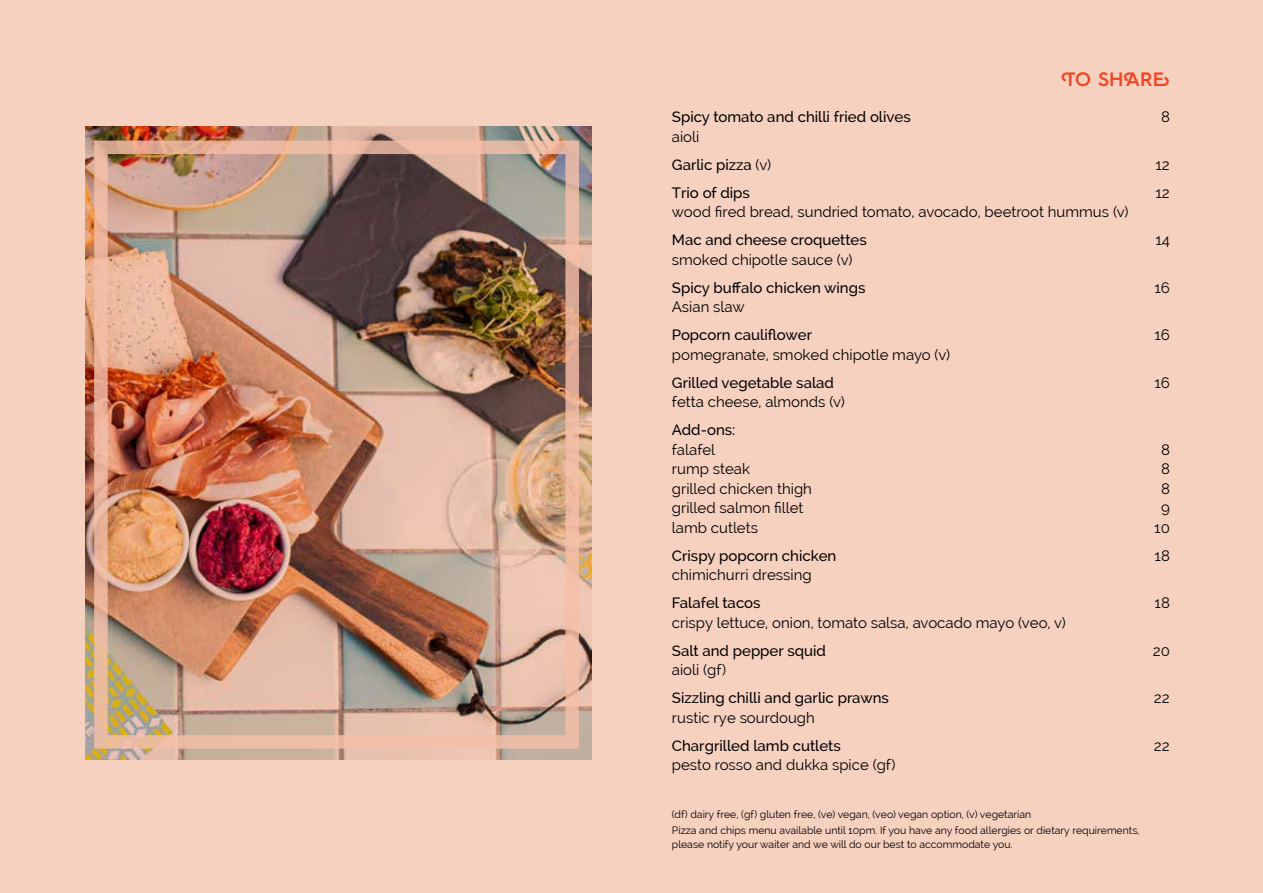
<style>
.page{position:relative;width:1263px;height:893px;background:#f7d1c0}
.page>*{position:absolute;margin:0;border:0;box-sizing:border-box;transform-origin:0 0}
.t1{font:600 19.5px "Hurme Geometric Sans 4";color:#ef4623}
.t2{font:15px "Raleway";color:#000}
.t3{font:500 15px/28px "Raleway";color:#000}
.t4{font:10.5px/16.5px "Raleway";color:#000}
.s1{font-weight:400}
</style>
<div class="page">
<img style="left:85px;top:126px;width:506px;height:634px">
<div style="left:94px;top:141px;width:485px;height:608px;border:14px solid #f5c0a9"></div>
<h1 class="t1" style="left:1061px;top:65px;width:110px">TO SHARE</h1>
<p class="t3" style="left:672px;top:103px;width:240px">Spicy tomato and chilli fried olives</p>
<p class="t2" style="left:1161px;top:108px;width:10px">8</p>
<p class="t3" style="left:672px;top:122px;width:101px"><span class="s1">aioli<br></span>Garlic pizza <span class="s1">(v)</span></p>
<p class="t2" style="left:1155px;top:156px;width:16px">12</p>
<p class="t3" style="left:672px;top:178px;width:80px">Trio of dips</p>
<p class="t2" style="left:1155px;top:184px;width:16px">12</p>
<p class="t2" style="left:672px;top:203px;width:458px">wood fired bread, sundried tomato, avocado, beetroot hummus (v)</p>
<p class="t3" style="left:672px;top:226px;width:196px">Mac and cheese croquettes</p>
<p class="t2" style="left:1155px;top:231px;width:16px">14</p>
<p class="t2" style="left:672px;top:251px;width:182px">smoked chipotle sauce (v)</p>
<p class="t3" style="left:672px;top:273px;width:195px">Spicy buffalo chicken wings</p>
<p class="t2" style="left:1154px;top:279px;width:17px">16</p>
<p class="t2" style="left:672px;top:298px;width:74px">Asian slaw</p>
<p class="t3" style="left:672px;top:321px;width:142px">Popcorn cauliflower</p>
<p class="t2" style="left:1154px;top:326px;width:17px">16</p>
<p class="t2" style="left:672px;top:346px;width:280px">pomegranate, smoked chipotle mayo (v)</p>
<p class="t3" style="left:672px;top:368px;width:164px">Grilled vegetable salad</p>
<p class="t2" style="left:1154px;top:374px;width:17px">16</p>
<p class="t2" style="left:672px;top:393px;width:175px">fetta cheese, almonds (v)</p>
<p class="t3" style="left:672px;top:416px;width:65px">Add-ons:</p>
<p class="t2" style="left:672px;top:441px;width:45px">falafel</p>
<p class="t2" style="left:1161px;top:441px;width:10px">8</p>
<p class="t2" style="left:672px;top:460px;width:80px">rump steak</p>
<p class="t2" style="left:1161px;top:460px;width:10px">8</p>
<p class="t2" style="left:672px;top:480px;width:142px">grilled chicken thigh</p>
<p class="t2" style="left:1161px;top:480px;width:10px">8</p>
<p class="t2" style="left:672px;top:499px;width:133px">grilled salmon fillet</p>
<p class="t2" style="left:1161px;top:499px;width:10px">9</p>
<p class="t2" style="left:672px;top:519px;width:88px">lamb cutlets</p>
<p class="t2" style="left:1154px;top:519px;width:17px">10</p>
<p class="t3" style="left:672px;top:541px;width:166px">Crispy popcorn chicken</p>
<p class="t2" style="left:1154px;top:547px;width:17px">18</p>
<p class="t2" style="left:672px;top:566px;width:141px">chimichurri dressing</p>
<p class="t3" style="left:672px;top:589px;width:90px">Falafel tacos</p>
<p class="t2" style="left:1154px;top:594px;width:17px">18</p>
<p class="t2" style="left:672px;top:614px;width:395px">crispy lettuce, onion, tomato salsa, avocado mayo (veo, v)</p>
<p class="t3" style="left:672px;top:636px;width:156px">Salt and pepper squid</p>
<p class="t2" style="left:1153px;top:642px;width:19px">20</p>
<p class="t2" style="left:672px;top:661px;width:56px">aioli (gf)</p>
<p class="t3" style="left:672px;top:684px;width:218px">Sizzling chilli and garlic prawns</p>
<p class="t2" style="left:1154px;top:689px;width:17px">22</p>
<p class="t2" style="left:672px;top:709px;width:144px">rustic rye sourdough</p>
<p class="t3" style="left:672px;top:731px;width:171px">Chargrilled lamb cutlets</p>
<p class="t2" style="left:1154px;top:737px;width:17px">22</p>
<p class="t2" style="left:672px;top:756px;width:225px">pesto rosso and dukka spice (gf)</p>
<p class="t4" style="left:672px;top:806px;width:469px">(df) dairy free, (gf) gluten free, (ve) vegan, (veo) vegan option, (v) vegetarian<br>Pizza and chips menu available until 10pm. If you have any food allergies or dietary requirements,</p>
<p class="t4" style="left:672px;top:836px;width:342px">please notify your waiter and we will do our best to accommodate you.</p>
</div>
